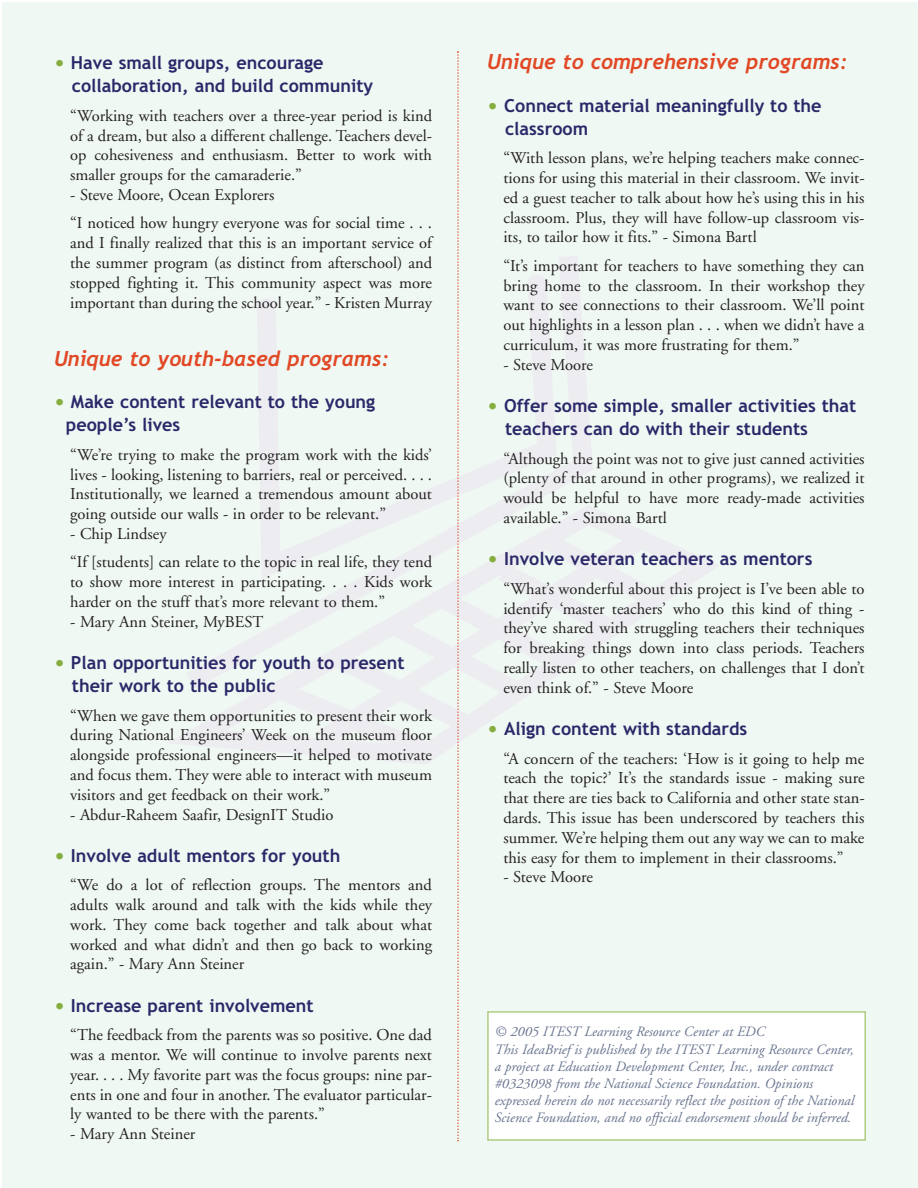
<style>
.page{position:relative;width:918px;height:1188px;background:#fff}
.page>*{position:absolute;margin:0;border:0;box-sizing:border-box;transform-origin:0 0}
.t1{font:italic 700 21px "Trebuchet";color:#e14825}
.t2{font:700 18px/23px "Trebuchet MS";color:#2b2869}
.t3{font:16.5px/19.8px "Adobe Garamond";color:#231f20;text-align:justify}
.t4{font:italic 14.25px/17.1px "Adobe Garamond";color:#67738e}
.s1{font-size:21px;color:#86ae3e}
</style>
<div class="page">
<div style="left:3px;top:2px;width:915px;height:1186px;background:#eff8f3"></div>
<div style="left:488px;top:1012px;width:377px;height:128px;background:#fff"></div>
<div style="left:487px;top:1011px;width:379px;height:130px;border:2px solid #afcc80"></div>
<svg style="left:169px;top:548px;width:550px;height:202px"></svg>
<svg style="left:254px;top:51px;width:426px;height:1091px"></svg>
<p class="t2" style="left:72px;top:52px;width:303px;text-indent:-18px"><span class="s1">•</span> Have small groups, encourage collaboration, and build community</p>
<p class="t3" style="left:70px;top:107px;width:363px">“Working with teachers over a three-year period is kind of a dream, but also a different challenge. Teachers devel&shy;op cohesiveness and enthusiasm. Better to work with smaller groups for the camaraderie.”</p>
<p class="t3" style="left:70px;top:182px;width:363px;line-height:28.3px">- Steve Moore, Ocean Explorers<br>“I noticed how hungry everyone was for social time . . .</p>
<p class="t3" style="left:70px;top:234px;width:363px">and I finally realized that this is an important service of the summer program (as distinct from afterschool) and stopped fighting it. This community aspect was more important than during the school year.” - Kristen Murray</p>
<p class="t1" style="left:54px;top:347px;width:337px">Unique to youth-based programs:</p>
<p class="t2" style="left:66px;top:391px;width:311px;text-indent:-12px"><span class="s1">•</span> Make content relevant to the young people’s lives</p>
<p class="t3" style="left:70px;top:446px;width:363px">“We’re trying to make the program work with the kids’ lives - looking, listening to barriers, real or perceived. . . .<br>Institutionally, we learned a tremendous amount about going outside our walls - in order to be relevant.”</p>
<p class="t3" style="left:70px;top:521px;width:363px;line-height:28.3px">- Chip Lindsey<br>“If [students] can relate to the topic in real life, they tend</p>
<p class="t3" style="left:70px;top:573px;width:363px">to show more interest in participating. . . . Kids work harder on the stuff that’s more relevant to them.”</p>
<p class="t3" style="left:70px;top:613px;width:195px">- Mary Ann Steiner, MyBEST</p>
<p class="t2" style="left:72px;top:652px;width:334px;text-indent:-18px"><span class="s1">•</span> Plan opportunities for youth to present their work to the public</p>
<p class="t3" style="left:70px;top:707px;width:363px">“When we gave them opportunities to present their work during National Engineers’ Week on the museum floor alongside professional engineers—it helped to motivate and focus them. They were able to interact with museum visitors and get feedback on their work.”</p>
<p class="t3" style="left:70px;top:806px;width:265px">- Abdur-Raheem Saafir, DesignIT Studio</p>
<p class="t2" style="left:54px;top:844px;width:288px"><span class="s1">•</span> Involve adult mentors for youth</p>
<p class="t3" style="left:70px;top:877px;width:363px">“We do a lot of reflection groups. The mentors and adults walk around and talk with the kids while they work. They come back together and talk about what worked and what didn’t and then go back to working again.” - Mary Ann Steiner</p>
<p class="t2" style="left:54px;top:994px;width:261px"><span class="s1">•</span> Increase parent involvement</p>
<p class="t3" style="left:70px;top:1027px;width:363px">“The feedback from the parents was so positive. One dad was a mentor. We will continue to involve parents next year. . . . My favorite part was the focus groups: nine par&shy;ents in one and four in another. The evaluator particular&shy;ly wanted to be there with the parents.”</p>
<p class="t3" style="left:70px;top:1126px;width:127px">- Mary Ann Steiner</p>
<p class="t1" style="left:487px;top:50px;width:362px">Unique to comprehensive programs:</p>
<p class="t2" style="left:505px;top:94px;width:318px;text-indent:-18px"><span class="s1">•</span> Connect material meaningfully to the classroom</p>
<p class="t3" style="left:503px;top:150px;width:363px">“With lesson plans, we’re helping teachers make connec&shy;tions for using this material in their classroom. We invit&shy;ed a guest teacher to talk about how he’s using this in his classroom. Plus, they will have follow-up classroom vis&shy;its, to tailor how it fits.” - Simona Bartl</p>
<p class="t3" style="left:503px;top:257px;width:363px">“It’s important for teachers to have something they can bring home to the classroom. In their workshop they want to see connections to their classroom. We’ll point out highlights in a lesson plan . . . when we didn’t have a curriculum, it was more frustrating for them.”</p>
<p class="t3" style="left:503px;top:356px;width:91px">- Steve Moore</p>
<p class="t2" style="left:505px;top:395px;width:353px;text-indent:-18px"><span class="s1">•</span> Offer some simple, smaller activities that teachers can do with their students</p>
<p class="t3" style="left:503px;top:450px;width:363px">“Although the point was not to give just canned activities (plenty of that around in other programs), we realized it would be helpful to have more ready-made activities available.” - Simona Bartl</p>
<p class="t2" style="left:487px;top:548px;width:327px"><span class="s1">•</span> Involve veteran teachers as mentors</p>
<p class="t3" style="left:503px;top:580px;width:363px">“What’s wonderful about this project is I’ve been able to identify ‘master teachers’ who do this kind of thing - they’ve shared with struggling teachers their techniques for breaking things down into class periods. Teachers really listen to other teachers, on challenges that I don’t even think of.” - Steve Moore</p>
<p class="t2" style="left:487px;top:717px;width:262px"><span class="s1">•</span> Align content with standards</p>
<p class="t3" style="left:503px;top:750px;width:363px">“A concern of the teachers: ‘How is it going to help me teach the topic?’ It’s the standards issue - making sure that there are ties back to California and other state stan&shy;dards. This issue has been underscored by teachers this summer. We’re helping them out any way we can to make this easy for them to implement in their classrooms.”</p>
<p class="t3" style="left:503px;top:869px;width:91px">- Steve Moore</p>
<p class="t4" style="left:494px;top:1025px;width:361px">© 2005 ITEST Learning Resource Center at EDC<br>This IdeaBrief is published by the ITEST Learning Resource Center, a project at Education Development Center, Inc., under contract #0323098 from the National Science Foundation. Opinions expressed herein do not necessarily reflect the position of the National Science Foundation, and no official endorsement should be inferred.</p>
</div>
